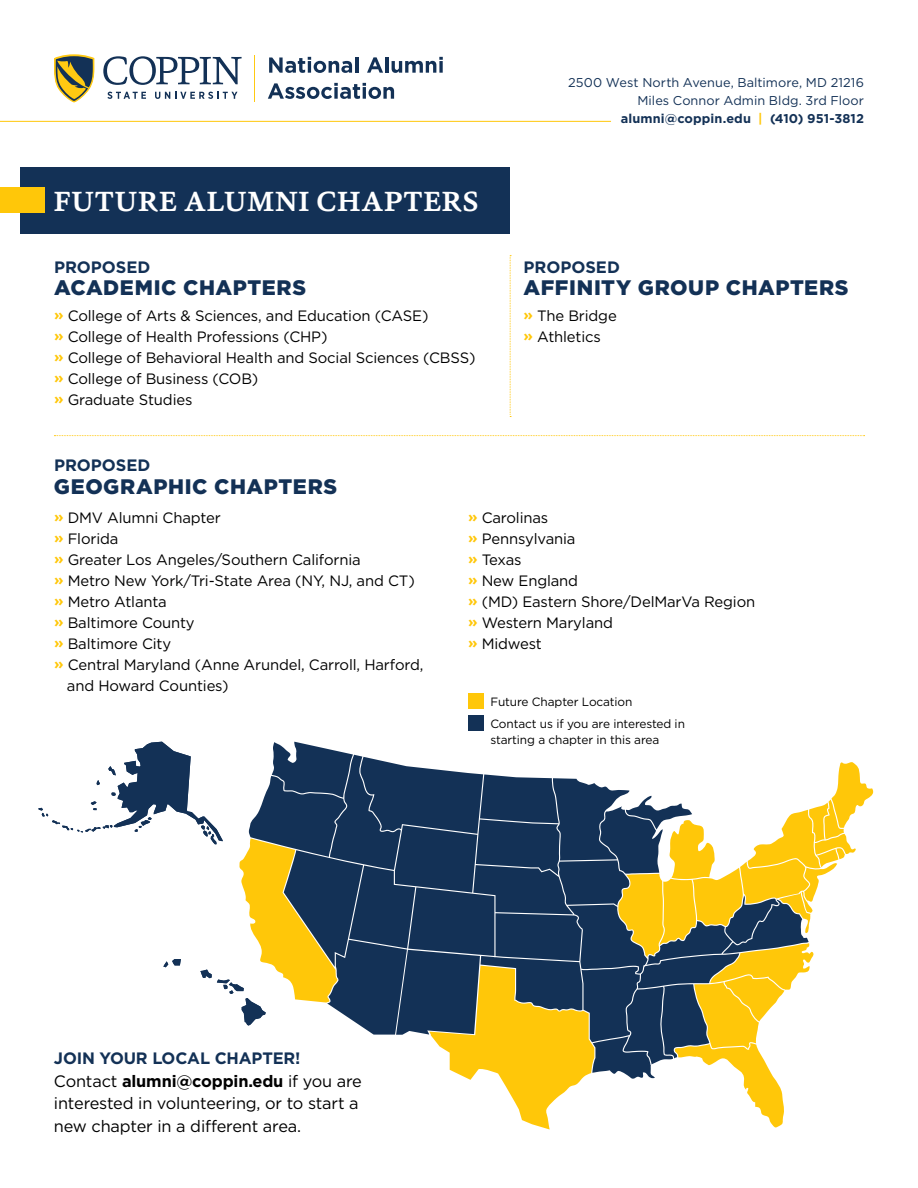
<style>
.page{position:relative;width:918px;height:1188px;background:#fff}
.page>*{position:absolute;margin:0;border:0;box-sizing:border-box;transform-origin:0 0}
.t1{font:700 30px "Sina";letter-spacing:.035em;color:#fff}
.t2{font:900 21px "Gotham";letter-spacing:.025em;color:#133156}
.t3{font:16.5px/22.5px "Gotham";letter-spacing:-.01em;color:#000}
.t4{font:700 16.5px "Gotham";color:#133156}
.t5{font:15px/21px "Gotham";letter-spacing:-.01em;color:#000}
.t6{font:12.75px/18px "Gotham";letter-spacing:.005em;color:#133156;text-align:right}
.t7{font:12px/21.5px "Gotham";letter-spacing:-.01em;color:#000}
.s1{font-weight:700}
.s2{font-weight:700;color:#ffc912}
.s3{font-weight:700;color:#ffc709}
.s4{font-weight:700;color:#133156}
</style>
<div class="page">
<svg style="left:107px;top:92px;width:39px;height:7px"></svg>
<svg style="left:155px;top:92px;width:83px;height:7px"></svg>
<svg style="left:103px;top:56px;width:139px;height:29px"></svg>
<hr style="left:254px;top:56px;width:1px;height:46px;background:#ffc912">
<svg style="left:54px;top:54px;width:40px;height:49px"></svg>
<svg style="left:269px;top:57px;width:83px;height:16px"></svg>
<hr style="left:355px;top:57px;width:3px;height:16px;background:#133156">
<svg style="left:367px;top:57px;width:16px;height:16px"></svg>
<hr style="left:385px;top:57px;width:4px;height:16px;background:#133156">
<svg style="left:392px;top:57px;width:51px;height:16px"></svg>
<svg style="left:439px;top:61px;width:4px;height:12px"></svg>
<svg style="left:268px;top:83px;width:126px;height:16px"></svg>
<hr style="left:0;top:121px;width:611px;height:1px;background:#ffc709">
<svg style="left:510px;top:255px;width:1px;height:162px"></svg>
<svg style="left:54px;top:435px;width:811px;height:1px"></svg>
<div style="left:21px;top:167px;width:489px;height:67px;background:#133156"></div>
<div style="left:0;top:188px;width:45px;height:25px;background:#ffc709"></div>
<div style="left:468px;top:693px;width:16px;height:16px;background:#ffc709"></div>
<div style="left:468px;top:715px;width:16px;height:16px;background:#133156"></div>
<svg style="left:38px;top:742px;width:836px;height:388px"></svg>
<h1 class="t1" style="left:54px;top:182px;width:426px">FUTURE ALUMNI CHAPTERS</h1>
<p class="t4" style="left:54px;top:256px;width:98px">PROPOSED</p>
<p class="t6" style="left:568px;top:73px;width:297px">2500 West North Avenue, Baltimore, MD 21216<br>Miles Connor Admin Bldg. 3rd Floor <span class="s1">alumni@coppin.edu</span> <span class="s2">|</span> <span class="s1">(410) 951-3812</span></p>
<p class="t4" style="left:523px;top:256px;width:98px">PROPOSED</p>
<h2 class="t2" style="left:54px;top:274px;width:254px">ACADEMIC CHAPTERS</h2>
<h2 class="t2" style="left:523px;top:274px;width:327px">AFFINITY GROUP CHAPTERS</h2>
<p class="t5" style="left:54px;top:305px;width:423px"><span class="s3">»</span> College of Arts &amp; Sciences, and Education (CASE)<br><span class="s3">»</span> College of Health Professions (CHP)<br><span class="s3">»</span> College of Behavioral Health and Social Sciences (CBSS) <span class="s3">»</span> College of Business (COB)<br><span class="s3">»</span> Graduate Studies</p>
<p class="t4" style="left:54px;top:455px;width:98px">PROPOSED</p>
<h2 class="t2" style="left:54px;top:472px;width:285px">GEOGRAPHIC CHAPTERS</h2>
<p class="t5" style="left:523px;top:305px;width:95px"><span class="s3">»</span> The Bridge <span class="s3">»</span> Athletics</p>
<p class="t5" style="left:54px;top:507px;width:168px"><span class="s3">»</span> DMV Alumni Chapter</p>
<p class="t5" style="left:54px;top:528px;width:66px"><span class="s3">»</span> Florida</p>
<p class="t5" style="left:54px;top:549px;width:308px"><span class="s3">»</span> Greater Los Angeles/Southern California</p>
<p class="t5" style="left:54px;top:570px;width:362px"><span class="s3">»</span> Metro New York/Tri-State Area (NY, NJ, and CT)</p>
<p class="t5" style="left:54px;top:591px;width:114px"><span class="s3">»</span> Metro Atlanta</p>
<p class="t5" style="left:54px;top:612px;width:142px"><span class="s3">»</span> Baltimore County</p>
<p class="t5" style="left:54px;top:633px;width:119px"><span class="s3">»</span> Baltimore City</p>
<p class="t5" style="left:54px;top:654px;width:371px"><span class="s3">»</span> Central Maryland (Anne Arundel, Carroll, Harford,</p>
<p class="t5" style="left:67px;top:675px;width:163px">and Howard Counties)</p>
<p class="t5" style="left:468px;top:507px;width:289px"><span class="s3">»</span> Carolinas<br><span class="s3">»</span> Pennsylvania<br><span class="s3">»</span> Texas<br><span class="s3">»</span> New England<br><span class="s3">»</span> (MD) Eastern Shore/DelMarVa Region <span class="s3">»</span> Western Maryland<br><span class="s3">»</span> Midwest</p>
<p class="t7" style="left:490px;top:691px;width:196px">Future Chapter Location<br>Contact us if you are interested in</p>
<p class="t7" style="left:490px;top:729px;width:170px">starting a chapter in this area</p>
<p class="t3" style="left:54px;top:1047px;width:309px"><span class="s4">JOIN YOUR LOCAL CHAPTER!<br></span>Contact <span class="s1">alumni@coppin.edu</span> if you are interested in volunteering, or to start a new chapter in a different area.</p>
</div>
